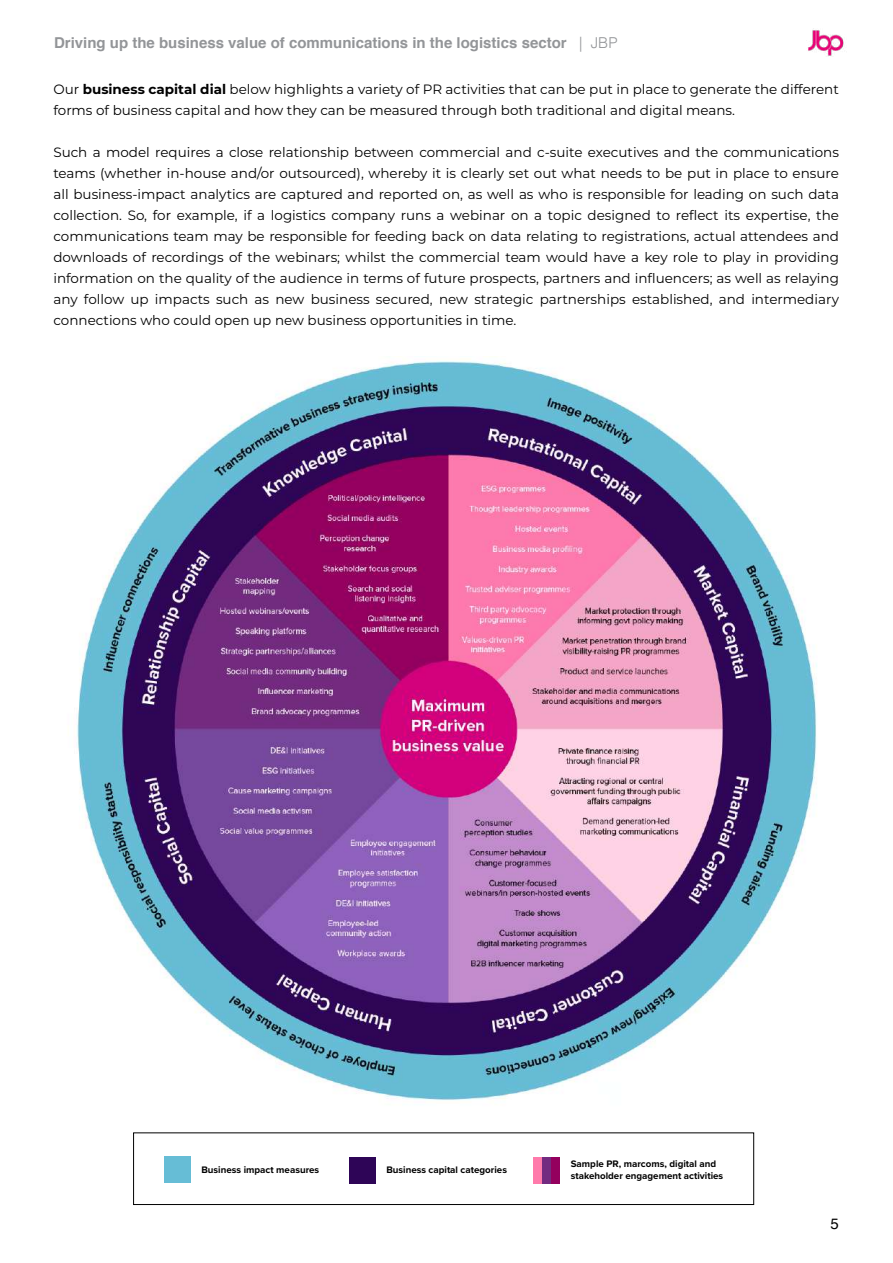
<style>
.page{position:relative;width:893px;height:1263px;background:#fff}
.page>*{position:absolute;margin:0;border:0;box-sizing:border-box;transform-origin:0 0}
.t1{font:700 15px "Helvetica";color:#939598}
.t2{font:15px "Helvetica";color:#000}
.t3{font:13.5px/21px "Montserrat";color:#000}
.t4{font:700 9.75px/11.7px "Proxima Nova";color:#000}
.s1{font-weight:300}
.s2{font-weight:700}
</style>
<div class="page">
<img style="left:808px;top:30px;width:36px;height:26px">
<div style="left:133px;top:1132px;width:621px;height:73px;background:#fff;border:1px solid #000"></div>
<div style="left:164px;top:1156px;width:27px;height:27px;background:#66bdd6"></div>
<div style="left:349px;top:1157px;width:27px;height:26px;background:#2e0557"></div>
<div style="left:533px;top:1157px;width:9px;height:26px;background:#ff7aab"></div>
<div style="left:542px;top:1157px;width:9px;height:26px;background:#732b80"></div>
<div style="left:551px;top:1157px;width:9px;height:26px;background:#94005e"></div>
<img style="left:77px;top:359px;width:740px;height:742px">
<p class="t1" style="left:54px;top:31px;width:565px">Driving up the business value of communications in the logistics sector <span class="s1">| JBP</span></p>
<p class="t3" style="left:53px;top:78px;width:787px">Our <span class="s2">business capital dial</span> below highlights a variety of PR activities that can be put in place to generate the different forms of business capital and how they can be measured through both traditional and digital means.</p>
<p class="t3" style="left:53px;top:141px;width:787px;text-align:justify">Such a model requires a close relationship between commercial and c-suite executives and the communications teams (whether in-house and/or outsourced), whereby it is clearly set out what needs to be put in place to ensure all business-impact analytics are captured and reported on, as well as who is responsible for leading on such data collection. So, for example, if a logistics company runs a webinar on a topic designed to reflect its expertise, the communications team may be responsible for feeding back on data relating to registrations, actual attendees and downloads of recordings of the webinars; whilst the commercial team would have a key role to play in providing information on the quality of the audience in terms of future prospects, partners and influencers; as well as relaying any follow up impacts such as new business secured, new strategic partnerships established, and intermediary connections who could open up new business opportunities in time.</p>
<p class="t4" style="left:201px;top:1163px;width:119px">Business impact measures</p>
<p class="t4" style="left:386px;top:1164px;width:122px">Business capital categories</p>
<p class="t4" style="left:571px;top:1158px;width:154px">Sample PR, marcoms, digital and stakeholder engagement activities</p>
<p class="t2" style="left:831px;top:1212px;width:10px">5</p>
</div>
